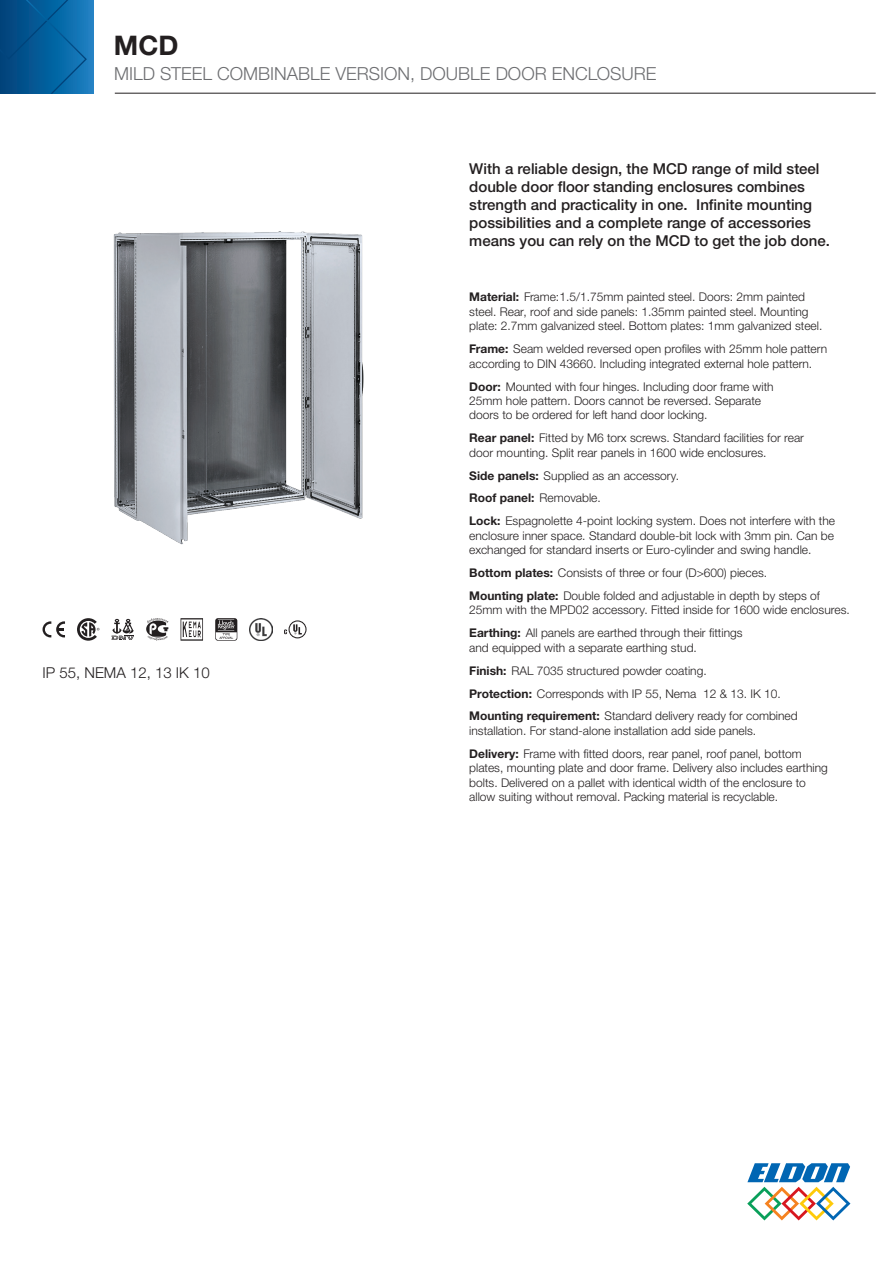
<style>
.page{position:relative;width:893px;height:1263px;background:#fff}
.page>*{position:absolute;margin:0;border:0;box-sizing:border-box;transform-origin:0 0}
.t1{font:700 27px "Helvetica Neue LTW1 G";color:#231f20}
.t2{font:300 18px "Helvetica Neue LTW1 G";color:#6c6d70}
.t3{font:500 15px/18px "Helvetica Neue LTW1 G";color:#231f20}
.t4{font:300 15px "Helvetica Neue LTW1 G";color:#231f20}
.t5{font:300 12px/14.4px "Helvetica Neue LTW1 G";color:#231f20}
.s1{font-weight:700}
</style>
<div class="page">
<svg style="left:747px;top:1163px;width:103px;height:57px"></svg>
<div style="left:0;top:0;width:93px;height:94px;background:#2380c2"></div>
<svg style="left:0;top:0;width:87px;height:94px;background:#065d99"></svg>
<hr style="left:115px;top:93px;width:761px;height:1px;background:#231f20">
<img style="left:113px;top:231px;width:251px;height:314px">
<svg style="left:43px;top:621px;width:22px;height:16px"></svg>
<svg style="left:77px;top:618px;width:22px;height:23px"></svg>
<svg style="left:112px;top:619px;width:22px;height:21px"></svg>
<svg style="left:146px;top:618px;width:22px;height:23px"></svg>
<svg style="left:181px;top:618px;width:22px;height:23px"></svg>
<svg style="left:215px;top:618px;width:22px;height:23px"></svg>
<img style="left:250px;top:618px;width:22px;height:23px">
<svg style="left:284px;top:620px;width:23px;height:18px"></svg>
<h1 class="t1" style="left:114px;top:29px;width:66px">MCD</h1>
<h2 class="t2" style="left:114px;top:63px;width:544px">Mild steel combinable version, double door enclosure</h2>
<p class="t4" style="left:43px;top:664px;width:169px">IP 55, NEMA 12, 13 IK 10</p>
<p class="t3" style="left:469px;top:160px;width:362px">With a reliable design, the MCD range of mild steel double door floor standing enclosures combines strength and practicality in one. Infinite mounting possibilities and a complete range of accessories means you can rely on the MCD to get the job done.</p>
<p class="t5" style="left:469px;top:290px;width:355px"><span class="s1">Material:</span> Frame:1.5/1.75mm painted steel. Doors: 2mm painted steel. Rear, roof and side panels: 1.35mm painted steel. Mounting plate: 2.7mm galvanized steel. Bottom plates: 1mm galvanized steel.</p>
<p class="t5" style="left:469px;top:342px;width:359px"><span class="s1">Frame:</span> Seam welded reversed open profiles with 25mm hole pattern according to DIN 43660. Including integrated external hole pattern.</p>
<p class="t5" style="left:469px;top:379px;width:306px"><span class="s1">Door:</span> Mounted with four hinges. Including door frame with<br>25mm hole pattern. Doors cannot be reversed. Separate doors to be ordered for left hand door locking.</p>
<p class="t5" style="left:469px;top:431px;width:336px"><span class="s1">Rear panel:</span> Fitted by M6 torx screws. Standard facilities for rear door mounting. Split rear panels in 1600 wide enclosures.</p>
<p class="t5" style="left:469px;top:464px;width:367px;line-height:23px"><span class="s1">Side panels:</span> Supplied as an accessory.<br><span class="s1">Roof panel:</span> Removable.<br><span class="s1">Lock:</span> Espagnolette 4-point locking system. Does not interfere with the</p>
<p class="t5" style="left:469px;top:528px;width:366px">enclosure inner space. Standard double-bit lock with 3mm pin. Can be exchanged for standard inserts or Euro-cylinder and swing handle.</p>
<p class="t5" style="left:469px;top:561px;width:352px;line-height:23px"><span class="s1">Bottom plates:</span> Consists of three or four (D&gt;600) pieces.<br><span class="s1">Mounting plate:</span> Double folded and adjustable in depth by steps of</p>
<p class="t5" style="left:469px;top:599px;width:382px;line-height:23px">25mm with the MPD02 accessory. Fitted inside for 1600 wide enclosures.<br><span class="s1">Earthing:</span> All panels are earthed through their fittings</p>
<p class="t5" style="left:469px;top:636px;width:330px;line-height:23px">and equipped with a separate earthing stud.<br><span class="s1">Finish:</span> RAL 7035 structured powder coating.<br><span class="s1">Protection:</span> Corresponds with IP 55, Nema 12 &amp; 13. IK 10.<br><span class="s1">Mounting requirement:</span> Standard delivery ready for combined</p>
<p class="t5" style="left:469px;top:719px;width:334px;line-height:23px">installation. For stand-alone installation add side panels.<br><span class="s1">Delivery:</span> Frame with fitted doors, rear panel, roof panel, bottom</p>
<p class="t5" style="left:469px;top:761px;width:360px">plates, mounting plate and door frame. Delivery also includes earthing bolts. Delivered on a pallet with identical width of the enclosure to allow suiting without removal. Packing material is recyclable.</p>
</div>
